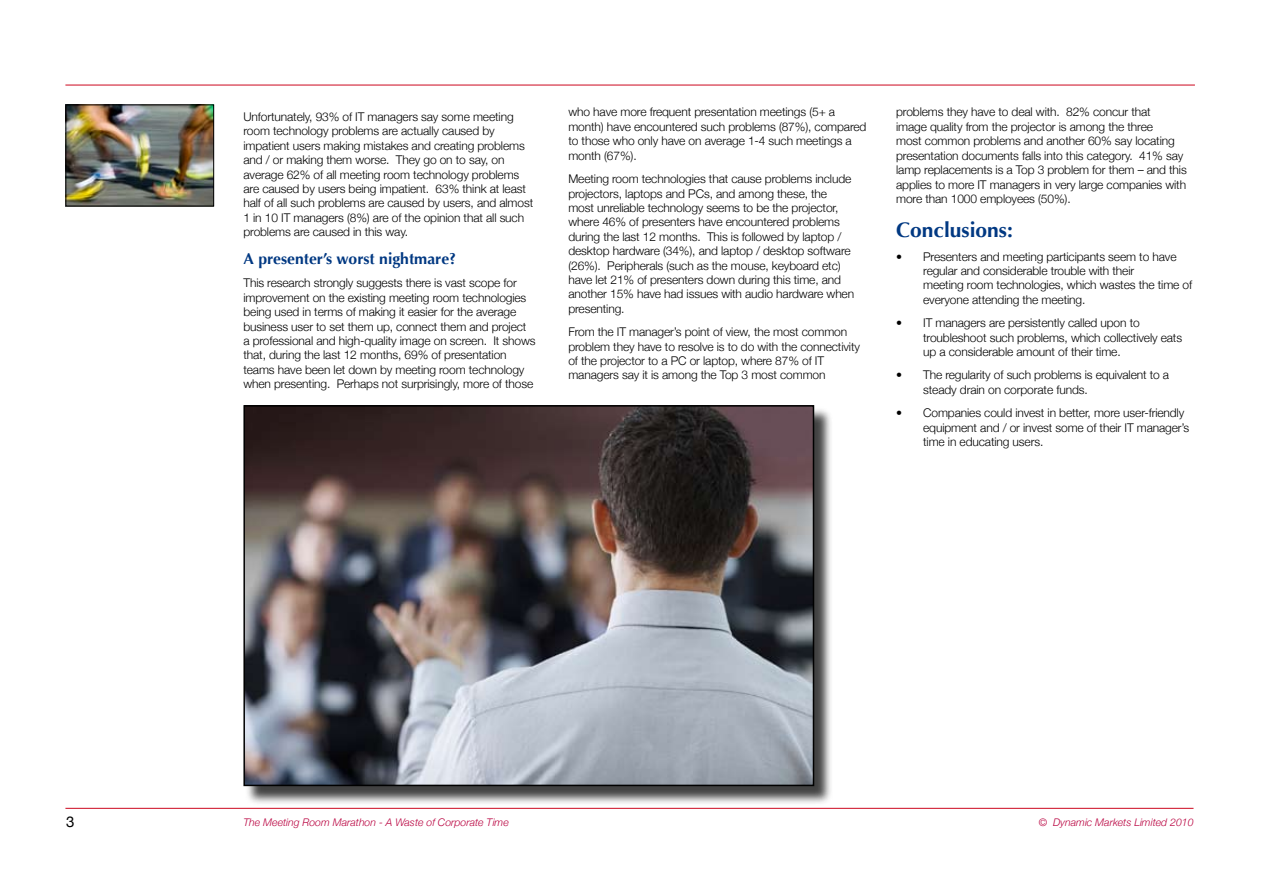
<style>
.page{position:relative;width:1263px;height:893px;background:#fff}
.page>*{position:absolute;margin:0;border:0;box-sizing:border-box;transform-origin:0 0}
.t1{font:700 21px "Optima";color:#003882}
.t2{font:700 15.75px "Optima";color:#003882}
.t3{font:15px "Helvetica Neue";color:#000}
.t4{font:300 12px/14.4px "Helvetica Neue";letter-spacing:-.01em;color:#000}
.t5{font:italic 300 10.5px "Helvetica Neue";color:#b9003f}
</style>
<div class="page">
<hr style="left:65px;top:85px;width:1130px;height:1px;background:#cc071e">
<hr style="left:65px;top:808px;width:1128px;height:1px;background:#cc071e">
<img style="left:67px;top:107px;width:145px;height:97px">
<div style="left:65px;top:105px;width:149px;height:101px;border:1px solid #000"></div>
<div style="left:245px;top:407px;width:590px;height:399px;background:#000;opacity:.75"></div>
<img style="left:246px;top:408px;width:565px;height:375px">
<div style="left:243px;top:405px;width:571px;height:381px;border:2px solid #000"></div>
<p class="t4" style="left:243px;top:109px;width:291px">Unfortunately, 93% of IT managers say some meeting room technology problems are actually caused by impatient users making mistakes and creating problems and / or making them worse. They go on to say, on average 62% of all meeting room technology problems are caused by users being impatient. 63% think at least half of all such problems are caused by users, and almost 1 in 10 IT managers (8%) are of the opinion that all such problems are caused in this way.</p>
<h2 class="t2" style="left:243px;top:249px;width:214px">A presenter’s worst nightmare?</h2>
<p class="t4" style="left:243px;top:276px;width:294px">This research strongly suggests there is vast scope for improvement on the existing meeting room technologies being used in terms of making it easier for the average business user to set them up, connect them and project a professional and high-quality image on screen. It shows that, during the last 12 months, 69% of presentation teams have been let down by meeting room technology when presenting. Perhaps not surprisingly, more of those</p>
<p class="t4" style="left:568px;top:105px;width:300px">who have more frequent presentation meetings (5+ a month) have encountered such problems (87%), compared to those who only have on average 1-4 such meetings a month (67%).</p>
<p class="t4" style="left:568px;top:171px;width:287px">Meeting room technologies that cause problems include projectors, laptops and PCs, and among these, the most unreliable technology seems to be the projector, where 46% of presenters have encountered problems during the last 12 months. This is followed by laptop / desktop hardware (34%), and laptop / desktop software (26%). Peripherals (such as the mouse, keyboard etc) have let 21% of presenters down during this time, and another 15% have had issues with audio hardware when presenting.</p>
<p class="t4" style="left:568px;top:324px;width:293px">From the IT manager’s point of view, the most common problem they have to resolve is to do with the connectivity of the projector to a PC or laptop, where 87% of IT managers say it is among the Top 3 most common</p>
<p class="t4" style="left:896px;top:105px;width:292px">problems they have to deal with. 82% concur that<br>image quality from the projector is among the three<br>most common problems and another 60% say locating presentation documents falls into this category. 41% say lamp replacements is a Top 3 problem for them – and this applies to more IT managers in very large companies with more than 1000 employees (50%).</p>
<h1 class="t1" style="left:896px;top:218px;width:118px">Conclusions:</h1>
<p class="t4" style="left:923px;top:249px;width:270px;text-indent:-27px">• Presenters and meeting participants seem to have regular and considerable trouble with their<br>meeting room technologies, which wastes the time of everyone attending the meeting.</p>
<p class="t4" style="left:923px;top:315px;width:260px;text-indent:-27px">• IT managers are persistently called upon to troubleshoot such problems, which collectively eats up a considerable amount of their time.</p>
<p class="t4" style="left:923px;top:368px;width:247px;text-indent:-27px">• The regularity of such problems is equivalent to a steady drain on corporate funds.</p>
<p class="t4" style="left:923px;top:405px;width:267px;text-indent:-27px">• Companies could invest in better, more user-friendly equipment and / or invest some of their IT manager’s time in educating users.</p>
<p class="t3" style="left:66px;top:813px;width:10px">3</p>
<p class="t5" style="left:243px;top:816px;width:267px">The Meeting Room Marathon - A Waste of Corporate Time</p>
<p class="t5" style="left:1039px;top:816px;width:156px">© Dynamic Markets Limited 2010</p>
</div>
